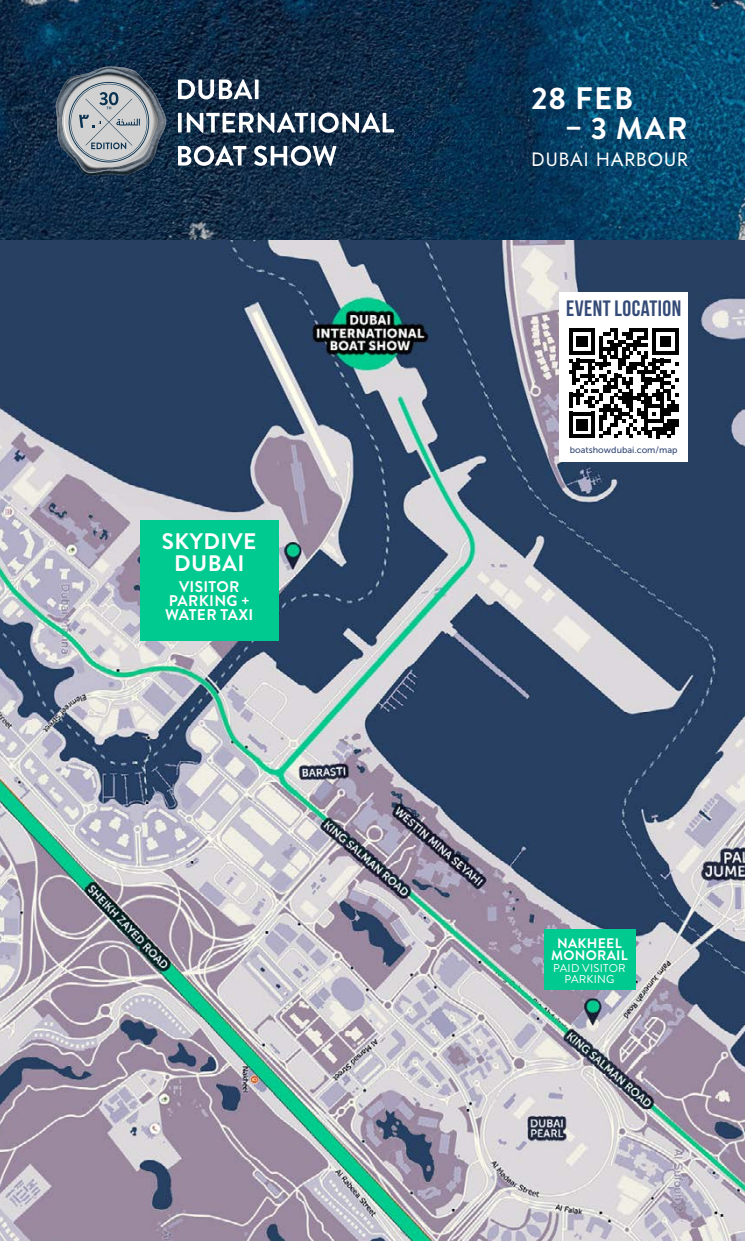
<style>
.page{position:relative;width:745px;height:1241px;background:#fff}
.page>*{position:absolute;margin:0;border:0;box-sizing:border-box;transform-origin:0 0}
.t1{font:700 30.97px/30.1px "Brandon Grotesque";letter-spacing:.05em;color:#fff}
.t2{font:700 22.4px/21.3px "Brandon Grotesque";letter-spacing:.02em;color:#fff;text-align:center}
.t3{font:700 22.22px "Bebas Neue";letter-spacing:.02em;color:#354b77}
.t4{font:19.25px "Jost";letter-spacing:.05em;color:#fff}
.t5{font:700 15.4px/14.3px "Brandon Grotesque";letter-spacing:.02em;color:#fff;text-align:center}
.t6{font:700 13.83px/12.1px "Brandon Grotesque";letter-spacing:.02em;color:#fff;text-align:center}
.t7{font:11.38px/10.5px "Brandon Grotesque";letter-spacing:.02em;color:#fff;text-align:center}
.t8{font:8.92px "Museo Sans 500";color:#354b77}
</style>
<div class="page">
<img style="left:0;top:240px;width:744px;height:1000px">
<div style="left:140px;top:520px;width:138px;height:121px;background:#00ca8f"></div>
<div style="left:543px;top:929px;width:91px;height:60px;background:#00ca8f"></div>
<svg style="left:0;top:0;width:744px;height:240px;background:#0c3454"></svg>
<svg style="left:54px;top:66px;width:112px;height:109px;background:#7e8993"></svg>
<svg style="left:178px;top:79px;width:74px;height:20px"></svg>
<hr style="left:255px;top:79px;width:3px;height:20px;background:#fff">
<hr style="left:178px;top:113px;width:3px;height:19px;background:#fff">
<svg style="left:187px;top:112px;width:121px;height:21px"></svg>
<hr style="left:311px;top:113px;width:3px;height:19px;background:#fff">
<svg style="left:318px;top:112px;width:76px;height:21px"></svg>
<svg style="left:178px;top:146px;width:68px;height:20px"></svg>
<svg style="left:254px;top:146px;width:82px;height:20px"></svg>
<div style="left:559px;top:293px;width:128px;height:169px;background:#fff"></div>
<svg style="left:569px;top:328px;width:109px;height:110px"></svg>
<h2 class="t2" style="left:162px;top:531px;width:96px">SKYDIVE<br>DUBAI</h2>
<p class="t5" style="left:165px;top:579px;width:90px">VISITOR<br>PARKING +<br>WATER TAXI</p>
<h1 class="t1" style="left:565px;top:83px;width:123px;text-indent:-34px">28 FEB<br>− 3 MAR</h1>
<p class="t4" style="left:531px;top:146px;width:158px">DUBAI HARBOUR</p>
<h3 class="t3" style="left:566px;top:296px;width:116px">EVENT LOCATION</h3>
<p class="t8" style="left:569px;top:445px;width:109px">boatshowdubai.com/map</p>
<p class="t6" style="left:550px;top:936px;width:78px">NAKHEEL<br>MONORAIL</p>
<p class="t7" style="left:552px;top:963px;width:74px">PAID VISITOR<br>PARKING</p>
</div>
